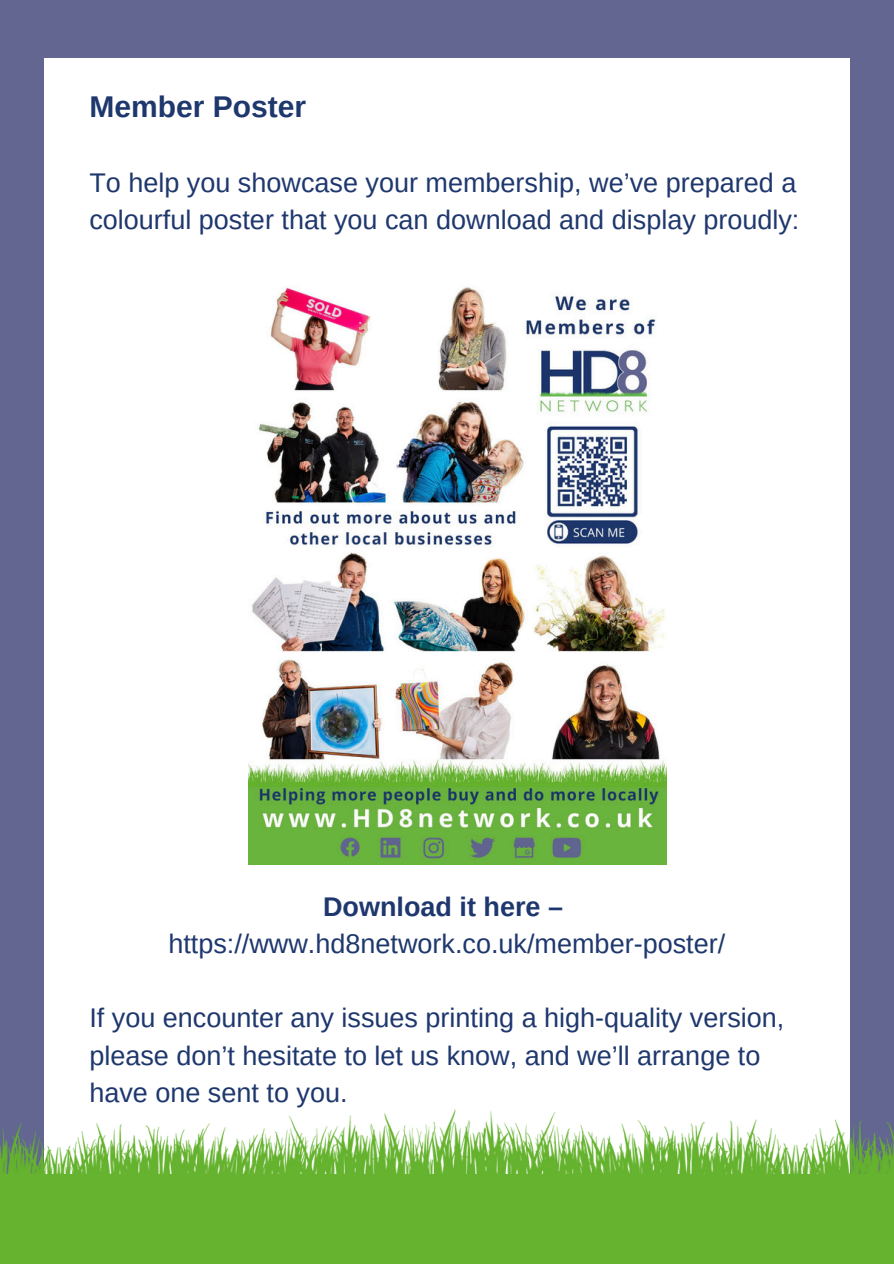
<style>
.page{position:relative;width:894px;height:1264px;background:#fff}
.page>*{position:absolute;margin:0;border:0;box-sizing:border-box;transform-origin:0 0}
.t1{font:700 30px "Arimo";color:#1e376d}
.t2{font:27px/37.2px "Arimo";color:#1e376d}
.t3{font:700 27px "Arimo";color:#1e376d}
</style>
<div class="page">
<div style="left:0;top:0;width:893px;height:1263px;background:#626690"></div>
<div style="left:44px;top:59px;width:805px;height:1128px;background:#fff"></div>
<img style="left:0;top:1109px;width:893px;height:65px">
<div style="left:0;top:1174px;width:893px;height:89px;background:#65b32e"></div>
<img style="left:248px;top:287px;width:418px;height:577px">
<p class="t1" style="left:89px;top:90px;width:218px">Member Poster</p>
<p class="t2" style="left:89px;top:164px;width:711px">To help you showcase your membership, we’ve prepared a colourful poster that you can download and display proudly:</p>
<p class="t3" style="left:323px;top:891px;width:241px">Download it here –</p>
<p class="t2" style="left:168px;top:925px;width:558px">https://www.hd8network.co.uk/member-poster/</p>
<p class="t2" style="left:89px;top:999px;width:696px">If you encounter any issues printing a high-quality version, please don’t hesitate to let us know, and we’ll arrange to have one sent to you.</p>
</div>
